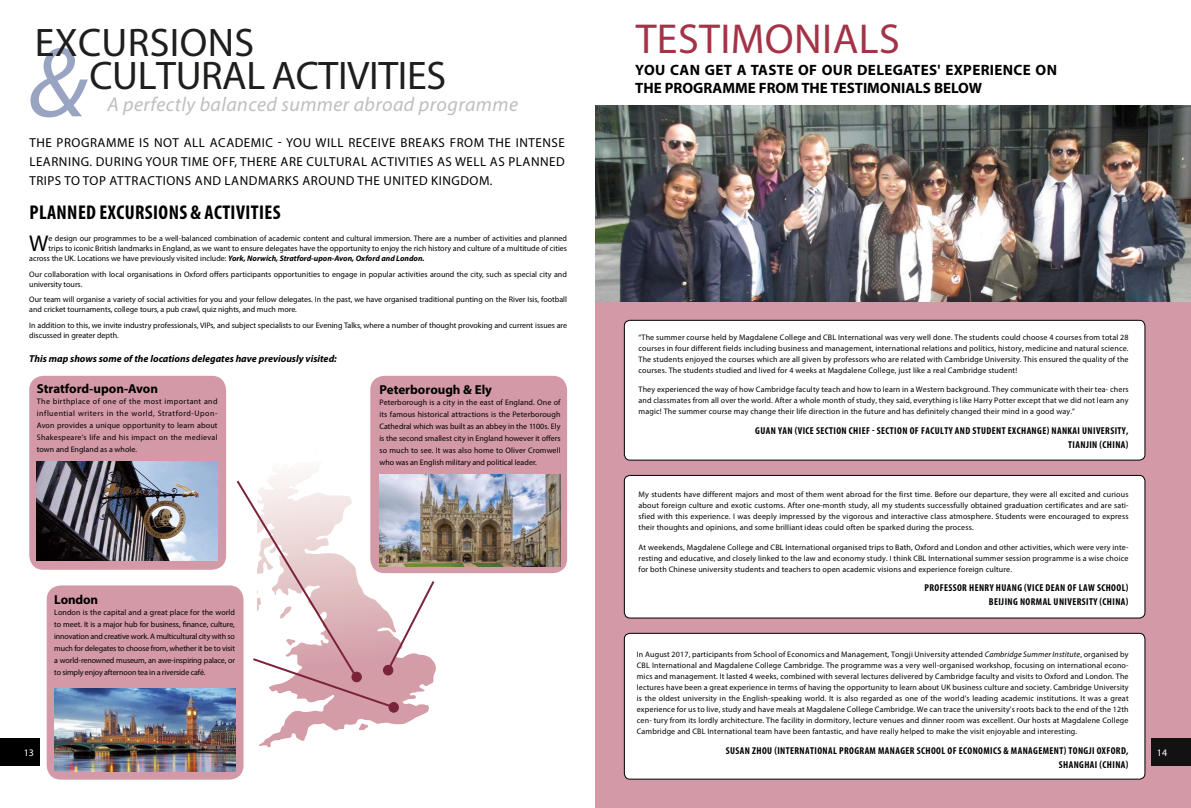
<style>
.page{position:relative;width:1191px;height:808px;background:#fff}
.page>*{position:absolute;margin:0;border:0;box-sizing:border-box;transform-origin:0 0}
.t1{font:italic 100px "Myriad Pro";color:#334985}
.t2{font:42px "Myriad Pro";letter-spacing:.01em;color:#a43347}
.t3{font:40px/33.3px "Myriad Pro";letter-spacing:-.01em;color:#1f1e1d}
.t4{font:22.8px "Myriad Pro";color:#000}
.t5{font:italic 20px "Myriad Pro";letter-spacing:.02em;color:#bebfc0}
.t6{font:700 condensed 20px "Myriad Pro";letter-spacing:.02em;color:#000}
.t7{font:700 15px/18px "Myriad Pro";color:#000}
.t8{font:13px/19px "Myriad Pro";letter-spacing:.04em;color:#000;text-align:justify}
.t9{font:700 13px "Myriad Pro";color:#000}
.t10{font:700 condensed 10px/14px "Myriad Pro";letter-spacing:.04em;color:#000;text-align:right}
.t11{font:italic 700 10px "Myriad Pro";color:#000}
.t12{font:10px "Myriad Pro";color:#fff}
.t13{font:8px/11px "Myriad Pro";color:#000;text-align:justify}
.s1{font-weight:700;font-style:italic}
.s2{font-style:italic}
</style>
<div class="page">
<svg style="left:359px;top:724px;width:9px;height:7px"></svg>
<div style="left:370px;top:376px;width:197px;height:197px;background:#d399a7;border-radius:14px"></div>
<div style="left:47px;top:585px;width:196px;height:195px;background:#d399a7;border-radius:14px"></div>
<div style="left:0;top:738px;width:40px;height:27px;background:#000"></div>
<svg style="left:235px;top:461px;width:201px;height:248px"></svg>
<div style="left:389px;top:702px;width:9px;height:10px;background:#7a2339;border-radius:50%"></div>
<div style="left:389px;top:702px;width:9px;height:10px;border:1px solid #7a2339;border-radius:50%"></div>
<div style="left:383px;top:665px;width:10px;height:10px;background:#7a2339;border-radius:50%"></div>
<div style="left:383px;top:665px;width:10px;height:10px;border:1px solid #7a2339;border-radius:50%"></div>
<div style="left:352px;top:672px;width:9px;height:10px;background:#7a2339;border-radius:50%"></div>
<div style="left:352px;top:672px;width:9px;height:10px;border:1px solid #7a2339;border-radius:50%"></div>
<div style="left:29px;top:376px;width:197px;height:194px;background:#d399a7;border-radius:14px"></div>
<img style="left:37px;top:461px;width:181px;height:100px">
<img style="left:54px;top:688px;width:181px;height:83px">
<img style="left:379px;top:475px;width:181px;height:91px">
<div style="left:595px;top:295px;width:596px;height:513px;background:#d399a7"></div>
<img style="left:595px;top:106px;width:596px;height:195px">
<div style="left:1151px;top:738px;width:40px;height:27px;background:#111211"></div>
<div style="left:624px;top:320px;width:521px;height:140px;background:#fff;border-radius:6px"></div>
<div style="left:624px;top:320px;width:521px;height:141px;border:1px solid #000;border-radius:6px"></div>
<div style="left:624px;top:475px;width:521px;height:143px;background:#fff;border-radius:6px"></div>
<div style="left:624px;top:475px;width:521px;height:143px;border:1px solid #000;border-radius:6px"></div>
<div style="left:624px;top:633px;width:521px;height:146px;background:#fff;border-radius:6px"></div>
<div style="left:624px;top:633px;width:521px;height:147px;border:1px solid #000;border-radius:6px"></div>
<h3 class="t3" style="left:89px;top:25px;width:358px;text-indent:-55px">EXCURSIONS<br>CULTURAL ACTIVITIES</h3>
<h1 class="t1" style="left:29px;top:21px;width:60px">&amp;</h1>
<h3 class="t5" style="left:107px;top:92px;width:412px">A perfectly balanced summer abroad programme</h3>
<h3 class="t8" style="left:29px;top:132px;width:537px">THE PROGRAMME IS NOT ALL ACADEMIC - YOU WILL RECEIVE BREAKS FROM THE INTENSE LEARNING. DURING YOUR TIME OFF, THERE ARE CULTURAL ACTIVITIES AS WELL AS PLANNED TRIPS TO TOP ATTRACTIONS AND LANDMARKS AROUND THE UNITED KINGDOM.</h3>
<h3 class="t6" style="left:29px;top:200px;width:253px">PLANNED EXCURSIONS &amp; ACTIVITIES</h3>
<h3 class="t4" style="left:29px;top:229px;width:21px">W</h3>
<p class="t13" style="left:49px;top:233px;width:520px">e design our programmes to be a well-balanced combination of academic content and cultural immersion. There are a number of activities and planned</p>
<p class="t13" style="left:49px;top:243px;width:520px">trips to iconic British landmarks in England, as we want to ensure delegates have the opportunity to enjoy the rich history and culture of a multitude of cities</p>
<p class="t13" style="left:29px;top:253px;width:397px">across the UK. Locations we have previously visited include: <span class="s1">York, Norwich, Stratford-upon-Avon, Oxford and London.</span></p>
<p class="t13" style="left:29px;top:269px;width:539px;line-height:10px">Our collaboration with local organisations in Oxford offers participants opportunities to engage in popular activities around the city, such as special city and university tours.</p>
<p class="t13" style="left:29px;top:294px;width:539px;line-height:10px">Our team will organise a variety of social activities for you and your fellow delegates. In the past, we have organised traditional punting on the River Isis, football and cricket tournaments, college tours, a pub crawl, quiz nights, and much more.</p>
<p class="t13" style="left:29px;top:320px;width:539px;line-height:10px">In addition to this, we invite industry professionals, VIPs, and subject specialists to our Evening Talks, where a number of thought provoking and current issues are discussed in greater depth.</p>
<p class="t11" style="left:29px;top:352px;width:309px">This map shows some of the locations delegates have previously visited:</p>
<h3 class="t9" style="left:37px;top:381px;width:123px">Stratford-upon-Avon</h3>
<p class="t13" style="left:37px;top:395px;width:182px;line-height:12px">The birthplace of one of the most important and influential writers in the world, Stratford-Upon-Avon provides a unique opportunity to learn about Shakespeare’s life and his impact on the medieval town and England as a whole.</p>
<h3 class="t9" style="left:379px;top:381px;width:114px">Peterborough &amp; Ely</h3>
<p class="t13" style="left:379px;top:396px;width:183px;line-height:12px">Peterborough is a city in the east of England. One of its famous historical attractions is the Peterborough Cathedral which was built as an abbey in the 1100s. Ely is the second smallest city in England however it offers so much to see. It was also home to Oliver Cromwell who was an English military and political leader.</p>
<h3 class="t9" style="left:54px;top:591px;width:45px">London</h3>
<p class="t13" style="left:54px;top:606px;width:182px;line-height:12px">London is the capital and a great place for the world to meet. It is a major hub for business, finance, culture, innovation and creative work. A multicultural city with so much for delegates to choose from, whether it be to visit a world-renowned museum, an awe-inspiring palace, or to simply enjoy afternoon tea in a riverside café.</p>
<p class="t12" style="left:24px;top:746px;width:12px">13</p>
<h2 class="t2" style="left:635px;top:13px;width:265px">TESTIMONIALS</h2>
<h3 class="t7" style="left:635px;top:60px;width:423px">YOU CAN GET A TASTE OF OUR DELEGATES' EXPERIENCE ON<br>THE PROGRAMME FROM THE TESTIMONIALS BELOW</h3>
<p class="t13" style="left:638px;top:332px;width:491px">“The summer course held by Magdalene College and CBL International was very well done. The students could choose 4 courses from total 28 courses in four different fields including business and management, international relations and politics, history, medicine and natural science.<br>The students enjoyed the courses which are all given by professors who are related with Cambridge University. This ensured the quality of the courses. The students studied and lived for 4 weeks at Magdalene College, just like a real Cambridge student!</p>
<p class="t13" style="left:638px;top:384px;width:491px">They experienced the way of how Cambridge faculty teach and how to learn in a Western background. They communicate with their tea- chers and classmates from all over the world. After a whole month of study, they said, everything is like Harry Potter except that we did not learn any magic! The summer course may change their life direction in the future and has definitely changed their mind in a good way.”</p>
<p class="t10" style="left:755px;top:423px;width:375px">GUAN YAN (VICE SECTION CHIEF - SECTION OF FACULTY AND STUDENT EXCHANGE) NANKAI UNIVERSITY,<br>TIANJIN (CHINA)</p>
<p class="t13" style="left:638px;top:489px;width:491px">My students have different majors and most of them went abroad for the first time. Before our departure, they were all excited and curious about foreign culture and exotic customs. After one-month study, all my students successfully obtained graduation certificates and are sati&shy;sfied with this experience. I was deeply impressed by the vigorous and interactive class atmosphere. Students were encouraged to express their thoughts and opinions, and some brilliant ideas could often be sparked during the process.</p>
<p class="t13" style="left:638px;top:541px;width:491px">At weekends, Magdalene College and CBL International organised trips to Bath, Oxford and London and other activities, which were very inte&shy;resting and educative, and closely linked to the law and economy study. I think CBL International summer session programme is a wise choice for both Chinese university students and teachers to open academic visions and experience foreign culture.</p>
<p class="t10" style="left:924px;top:580px;width:206px">PROFESSOR HENRY HUANG (VICE DEAN OF LAW SCHOOL)<br>BEIJING NORMAL UNIVERSITY (CHINA)</p>
<p class="t13" style="left:637px;top:649px;width:493px">In August 2017, participants from School of Economics and Management, Tongji University attended <span class="s2">Cambridge Summer Institute</span>, organised by CBL International and Magdalene College Cambridge. The programme was a very well-organised workshop, focusing on international econo&shy;mics and management. It lasted 4 weeks, combined with several lectures delivered by Cambridge faculty and visits to Oxford and London. The lectures have been a great experience in terms of having the opportunity to learn about UK business culture and society. Cambridge University is the oldest university in the English-speaking world. It is also regarded as one of the world’s leading academic institutions. It was a great experience for us to live, study and have meals at Magdalene College Cambridge. We can trace the university’s roots back to the end of the 12th cen- tury from its lordly architecture. The facility in dormitory, lecture venues and dinner room was excellent. Our hosts at Magdalene College Cambridge and CBL International team have been fantastic, and have really helped to make the visit enjoyable and interesting.</p>
<p class="t10" style="left:726px;top:743px;width:404px">SUSAN ZHOU (INTERNATIONAL PROGRAM MANAGER SCHOOL OF ECONOMICS &amp; MANAGEMENT) TONGJI OXFORD,<br>SHANGHAI (CHINA)</p>
<p class="t12" style="left:1157px;top:746px;width:12px">14</p>
</div>
